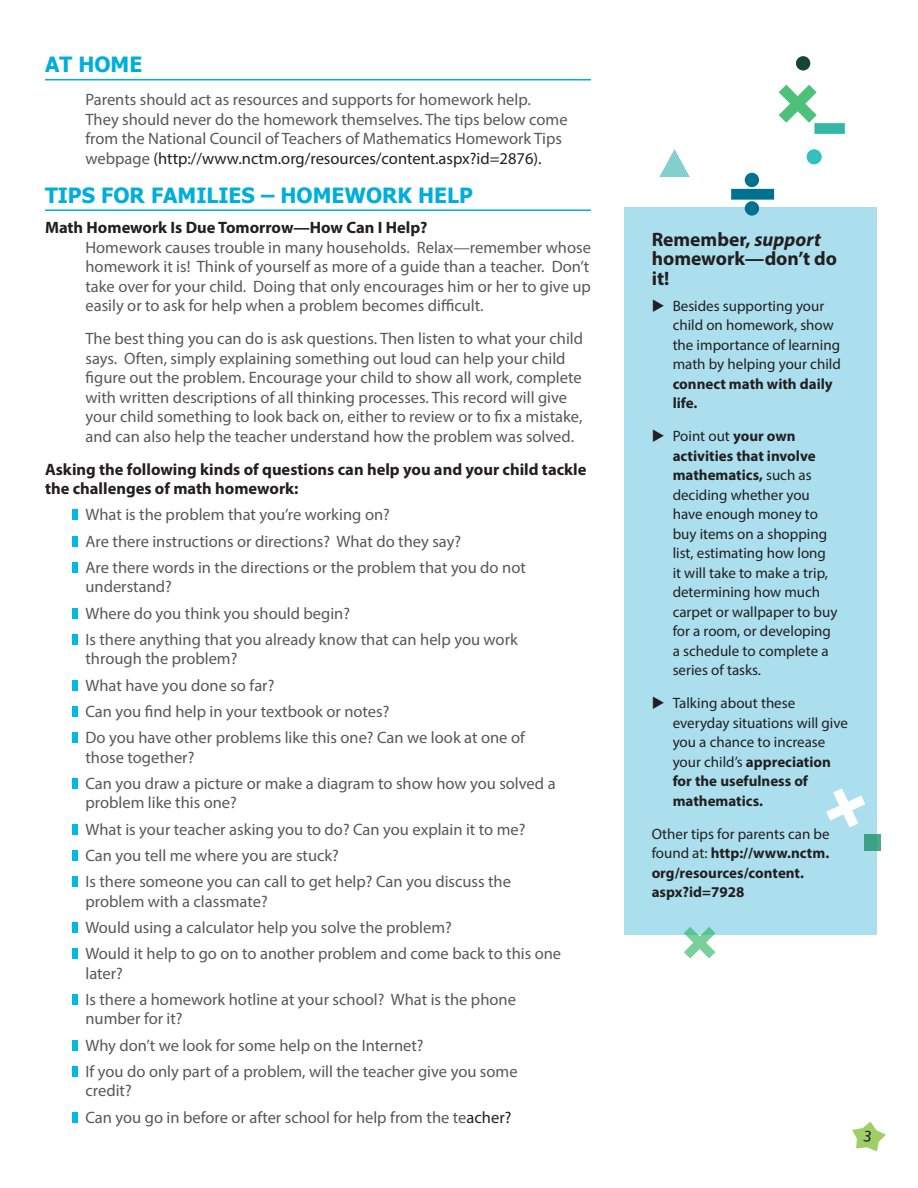
<style>
.page{position:relative;width:918px;height:1188px;background:#fff}
.page>*{position:absolute;margin:0;border:0;box-sizing:border-box;transform-origin:0 0}
.t1{font:700 21px "Tahoma";color:#00aedc}
.t2{font:700 19.5px/19.5px "Myriad Pro";color:#231f20}
.t3{font:16.5px/26.2px "Myriad Pro";color:#57585a}
.t4{font:700 16.5px/19.5px "Myriad Pro";color:#231f20}
.t5{font:15px/19.5px "Myriad Pro";color:#231f20}
.t6{font:700 15px/19.5px "Myriad Pro";color:#231f20}
.s1{color:#231f20}
.s2{font-weight:700;color:#231f20}
.s3{font-style:italic}
.s4{font-weight:700}
.s5{font-weight:400}
</style>
<div class="page">
<div style="left:624px;top:207px;width:253px;height:728px;background:#abdfee"></div>
<hr style="left:45px;top:79px;width:546px;height:1px;background:#00aedc">
<hr style="left:45px;top:209px;width:546px;height:2px;background:#00aedc">
<div style="left:72px;top:510px;width:6px;height:10px;background:#00bae2"></div>
<div style="left:72px;top:536px;width:6px;height:11px;background:#00bae2"></div>
<div style="left:72px;top:562px;width:6px;height:11px;background:#00bae2"></div>
<div style="left:72px;top:608px;width:6px;height:11px;background:#00bae2"></div>
<div style="left:72px;top:634px;width:6px;height:11px;background:#00bae2"></div>
<div style="left:72px;top:680px;width:6px;height:11px;background:#00bae2"></div>
<div style="left:72px;top:706px;width:6px;height:11px;background:#00bae2"></div>
<div style="left:72px;top:732px;width:6px;height:11px;background:#00bae2"></div>
<div style="left:72px;top:778px;width:6px;height:11px;background:#00bae2"></div>
<div style="left:72px;top:824px;width:6px;height:11px;background:#00bae2"></div>
<div style="left:72px;top:850px;width:6px;height:11px;background:#00bae2"></div>
<div style="left:72px;top:876px;width:6px;height:11px;background:#00bae2"></div>
<div style="left:72px;top:922px;width:6px;height:11px;background:#00bae2"></div>
<div style="left:72px;top:948px;width:6px;height:11px;background:#00bae2"></div>
<div style="left:72px;top:994px;width:6px;height:11px;background:#00bae2"></div>
<div style="left:72px;top:1040px;width:6px;height:11px;background:#00bae2"></div>
<div style="left:72px;top:1066px;width:6px;height:11px;background:#00bae2"></div>
<div style="left:72px;top:1112px;width:6px;height:11px;background:#00bae2"></div>
<svg style="left:806px;top:149px;width:16px;height:16px"></svg>
<div style="left:806px;top:148px;width:16px;height:17px;border:1px solid #fff;border-radius:50%"></div>
<svg style="left:864px;top:834px;width:16px;height:16px"></svg>
<svg style="left:659px;top:149px;width:31px;height:28px"></svg>
<div style="left:796px;top:56px;width:14px;height:15px;background:#144634;border-radius:50%"></div>
<svg style="left:779px;top:85px;width:66px;height:49px"></svg>
<svg style="left:826px;top:788px;width:39px;height:40px"></svg>
<svg style="left:731px;top:189px;width:43px;height:11px"></svg>
<div style="left:745px;top:173px;width:14px;height:14px;background:#00718e;border-radius:50%"></div>
<div style="left:745px;top:201px;width:14px;height:15px;background:#00718e;border-radius:50%"></div>
<svg style="left:684px;top:927px;width:32px;height:32px"></svg>
<svg style="left:852px;top:1122px;width:34px;height:29px"></svg>
<p class="t1" style="left:45px;top:50px;width:99px">AT HOME</p>
<p class="t3" style="left:86px;top:90px;width:484px;line-height:19.5px">Parents should act as resources and supports for homework help.<br>They should never do the homework themselves. The tips below come from the National Council of Teachers of Mathematics Homework Tips webpage <span class="s1">(http://www.nctm.org/resources/content.aspx?id=2876).</span></p>
<p class="t1" style="left:45px;top:180px;width:429px">TIPS FOR FAMILIES – HOMEWORK HELP</p>
<p class="t3" style="left:86px;top:217px;width:507px;line-height:19.5px;text-indent:-41px"><span class="s2">Math Homework Is Due Tomorrow—How Can I Help?<br></span>Homework causes trouble in many households. Relax—remember whose homework it is! Think of yourself as more of a guide than a teacher. Don’t take over for your child. Doing that only encourages him or her to give up easily or to ask for help when a problem becomes difficult.</p>
<p class="t3" style="left:86px;top:328px;width:499px;line-height:19.5px">The best thing you can do is ask questions. Then listen to what your child says. Often, simply explaining something out loud can help your child figure out the problem. Encourage your child to show all work, complete with written descriptions of all thinking processes. This record will give your child something to look back on, either to review or to fix a mistake, and can also help the teacher understand how the problem was solved.</p>
<p class="t4" style="left:45px;top:459px;width:543px">Asking the following kinds of questions can help you and your child tackle the challenges of math homework:</p>
<p class="t3" style="left:86px;top:501px;width:442px">What is the problem that you’re working on?<br>Are there instructions or directions? What do they say?<br>Are there words in the directions or the problem that you do not</p>
<p class="t3" style="left:86px;top:573px;width:434px">understand?<br>Where do you think you should begin?<br>Is there anything that you already know that can help you work</p>
<p class="t3" style="left:86px;top:645px;width:441px">through the problem?<br>What have you done so far?<br>Can you find help in your textbook or notes?<br>Do you have other problems like this one? Can we look at one of</p>
<p class="t3" style="left:86px;top:744px;width:472px">those together?<br>Can you draw a picture or make a diagram to show how you solved a</p>
<p class="t3" style="left:86px;top:789px;width:442px">problem like this one?<br>What is your teacher asking you to do? Can you explain it to me?<br>Can you tell me where you are stuck?<br>Is there someone you can call to get help? Can you discuss the</p>
<p class="t3" style="left:86px;top:888px;width:477px">problem with a classmate?<br>Would using a calculator help you solve the problem?<br>Would it help to go on to another problem and come back to this one</p>
<p class="t3" style="left:86px;top:960px;width:432px">later?<br>Is there a homework hotline at your school? What is the phone</p>
<p class="t3" style="left:86px;top:1005px;width:434px">number for it?<br>Why don’t we look for some help on the Internet?<br>If you do only part of a problem, will the teacher give you some</p>
<p class="t3" style="left:86px;top:1077px;width:427px">credit?<br>Can you go in before or after school for help from the te<span class="s1">acher?</span></p>
<p class="t2" style="left:652px;top:229px;width:187px">Remember, <span class="s3">support </span>homework—don’t do it!</p>
<p class="t5" style="left:673px;top:296px;width:170px;text-indent:-21px">◆ Besides supporting your child on homework, show the importance of learning math by helping your child <span class="s4">connect math with daily life.</span></p>
<p class="t5" style="left:673px;top:426px;width:166px;text-indent:-21px">◆ Point out <span class="s4">your own activities that involve mathematics,</span> such as deciding whether you have enough money to buy items on a shopping list, estimating how long it will take to make a trip, determining how much carpet or wallpaper to buy for a room, or developing a schedule to complete a series of tasks.</p>
<p class="t5" style="left:673px;top:693px;width:177px;text-indent:-21px">◆ Talking about these everyday situations will give you a chance to increase your child’s <span class="s4">appreciation for the usefulness of mathematics.</span></p>
<p class="t6" style="left:652px;top:824px;width:180px"><span class="s5">Other tips for parents can be found at:</span> http://www.nctm. org/resources/content. aspx?id=7928</p>
</div>
